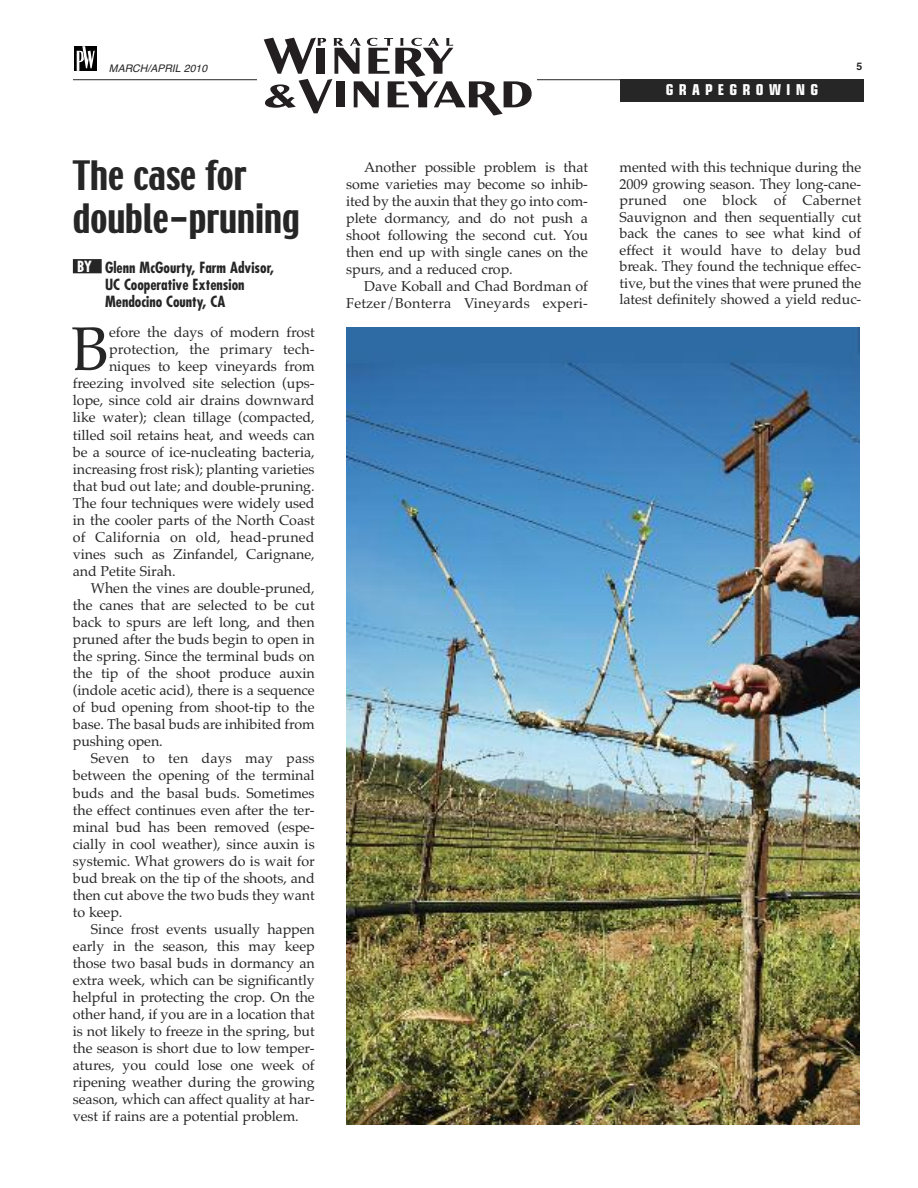
<style>
.page{position:relative;width:918px;height:1188px;background:#fff}
.page>*{position:absolute;margin:0;border:0;box-sizing:border-box;transform-origin:0 0}
.t1{font:61.8px "Palatino";color:#272627}
.t2{font:36px/42.6px "Techno";color:#272627}
.t3{font:700 condensed 15px/17.1px "Futura";color:#272627}
.t4{font:700 condensed 15px "Eurostile";letter-spacing:.35em;color:#fff}
.t5{font:14.25px/16.5px "Palatino";letter-spacing:-.005em;color:#272627;text-align:justify}
.t6{font:14.25px/17.1px "Palatino";letter-spacing:.015em;color:#272627;text-align:right}
.t7{font:italic 10.5px "Helvetica";color:#272627}
.t8{font:700 10.5px "Helvetica";color:#272627}
.s1{color:#fff}
</style>
<div class="page">
<svg style="left:74px;top:46px;width:22px;height:25px"></svg>
<svg style="left:77px;top:46px;width:18px;height:25px"></svg>
<hr style="left:73px;top:79px;width:791px;height:1px;background:#272627">
<div style="left:620px;top:80px;width:244px;height:22px;background:#272627"></div>
<div style="left:258px;top:32px;width:279px;height:88px;background:#fff"></div>
<svg style="left:264px;top:38px;width:268px;height:78px"></svg>
<div style="left:73px;top:259px;width:29px;height:14px;background:#272627"></div>
<img style="left:346px;top:328px;width:513px;height:797px">
<p class="t7" style="left:109px;top:62px;width:100px">MARCH/APRIL 2010</p>
<p class="t8" style="left:857px;top:60px;width:7px">5</p>
<p class="t4" style="left:666px;top:84px;width:154px">GRAPEGROWING</p>
<h2 class="t2" style="left:73px;top:157px;width:229px">The case for double-pruning</h2>
<p class="t3" style="left:105px;top:261px;width:171px;text-indent:-28px"><span class="s1">BY</span> Glenn McGourty, Farm Advisor,<br>UC Cooperative Extension<br>Mendocino County, CA</p>
<h1 class="t1" style="left:72px;top:313px;width:39px">B</h1>
<p class="t5" style="left:109px;top:324px;width:207px">efore the days of modern frost</p>
<p class="t6" style="left:109px;top:341px;width:207px">protection, the primary tech-</p>
<p class="t5" style="left:109px;top:358px;width:207px">niques to keep vineyards from</p>
<p class="t5" style="left:73px;top:375px;width:243px">freezing involved site selection (ups-</p>
<p class="t5" style="left:73px;top:392px;width:243px">lope, since cold air drains downward</p>
<p class="t5" style="left:73px;top:409px;width:243px">like water); clean tillage (compacted,</p>
<p class="t5" style="left:73px;top:426px;width:243px">tilled soil retains heat, and weeds can</p>
<p class="t5" style="left:73px;top:443px;width:243px">be a source of ice-nucleating bacteria,</p>
<p class="t5" style="left:73px;top:460px;width:243px">increasing frost risk); planting varieties</p>
<p class="t5" style="left:73px;top:477px;width:243px">that bud out late; and double-pruning.</p>
<p class="t5" style="left:73px;top:495px;width:243px">The four techniques were widely used</p>
<p class="t5" style="left:73px;top:512px;width:243px">in the cooler parts of the North Coast</p>
<p class="t6" style="left:73px;top:528px;width:243px">of California on old, head-pruned</p>
<p class="t5" style="left:73px;top:546px;width:243px">vines such as Zinfandel, Carignane,</p>
<p class="t5" style="left:73px;top:563px;width:104px">and Petite Sirah.</p>
<p class="t5" style="left:91px;top:580px;width:225px">When the vines are double-pruned,</p>
<p class="t5" style="left:73px;top:597px;width:243px">the canes that are selected to be cut</p>
<p class="t5" style="left:73px;top:614px;width:243px">back to spurs are left long, and then</p>
<p class="t5" style="left:73px;top:631px;width:243px">pruned after the buds begin to open in</p>
<p class="t5" style="left:73px;top:648px;width:243px">the spring. Since the terminal buds on</p>
<p class="t5" style="left:73px;top:665px;width:243px">the tip of the shoot produce auxin</p>
<p class="t5" style="left:73px;top:682px;width:243px">(indole acetic acid), there is a sequence</p>
<p class="t5" style="left:73px;top:699px;width:243px">of bud opening from shoot-tip to the</p>
<p class="t5" style="left:73px;top:716px;width:243px">base. The basal buds are inhibited from</p>
<p class="t5" style="left:73px;top:733px;width:91px">pushing open.</p>
<p class="t6" style="left:91px;top:750px;width:225px">Seven to ten days may pass</p>
<p class="t5" style="left:73px;top:767px;width:243px">between the opening of the terminal</p>
<p class="t5" style="left:73px;top:784px;width:243px">buds and the basal buds. Sometimes</p>
<p class="t5" style="left:73px;top:801px;width:243px">the effect continues even after the ter-</p>
<p class="t5" style="left:73px;top:818px;width:243px">minal bud has been removed (espe-</p>
<p class="t5" style="left:73px;top:835px;width:243px">cially in cool weather), since auxin is</p>
<p class="t5" style="left:73px;top:853px;width:243px">systemic. What growers do is wait for</p>
<p class="t5" style="left:73px;top:870px;width:243px">bud break on the tip of the shoots, and</p>
<p class="t5" style="left:73px;top:887px;width:243px">then cut above the two buds they want</p>
<p class="t5" style="left:73px;top:904px;width:51px">to keep.</p>
<p class="t5" style="left:91px;top:921px;width:225px">Since frost events usually happen</p>
<p class="t5" style="left:73px;top:938px;width:243px">early in the season, this may keep</p>
<p class="t5" style="left:73px;top:955px;width:243px">those two basal buds in dormancy an</p>
<p class="t5" style="left:73px;top:972px;width:243px">extra week, which can be significantly</p>
<p class="t5" style="left:73px;top:989px;width:243px">helpful in protecting the crop. On the</p>
<p class="t5" style="left:73px;top:1006px;width:243px">other hand, if you are in a location that</p>
<p class="t5" style="left:73px;top:1023px;width:243px">is not likely to freeze in the spring, but</p>
<p class="t5" style="left:73px;top:1040px;width:243px">the season is short due to low temper-</p>
<p class="t5" style="left:73px;top:1057px;width:243px">atures, you could lose one week of</p>
<p class="t5" style="left:73px;top:1074px;width:243px">ripening weather during the growing</p>
<p class="t5" style="left:73px;top:1091px;width:243px">season, which can affect quality at har-</p>
<p class="t5" style="left:73px;top:1108px;width:227px">vest if rains are a potential problem.</p>
<p class="t5" style="left:346px;top:159px;width:243px;line-height:17.1px;text-indent:18px">Another possible problem is that some varieties may become so inhib&shy;ited by the auxin that they go into com&shy;plete dormancy, and do not push a shoot following the second cut. You then end up with single canes on the spurs, and a reduced crop.</p>
<p class="t6" style="left:346px;top:278px;width:243px">Dave Koball and Chad Bordman of<br>Fetzer/Bonterra Vineyards experi-</p>
<p class="t5" style="left:620px;top:159px;width:243px">mented with this technique during the 2009 growing season. They long-cane&shy;pruned one block of Cabernet Sauvignon and then sequentially cut back the canes to see what kind of effect it would have to delay bud break. They found the technique effec&shy;tive, but the vines that were pruned the latest definitely showed a yield reduc-</p>
</div>
